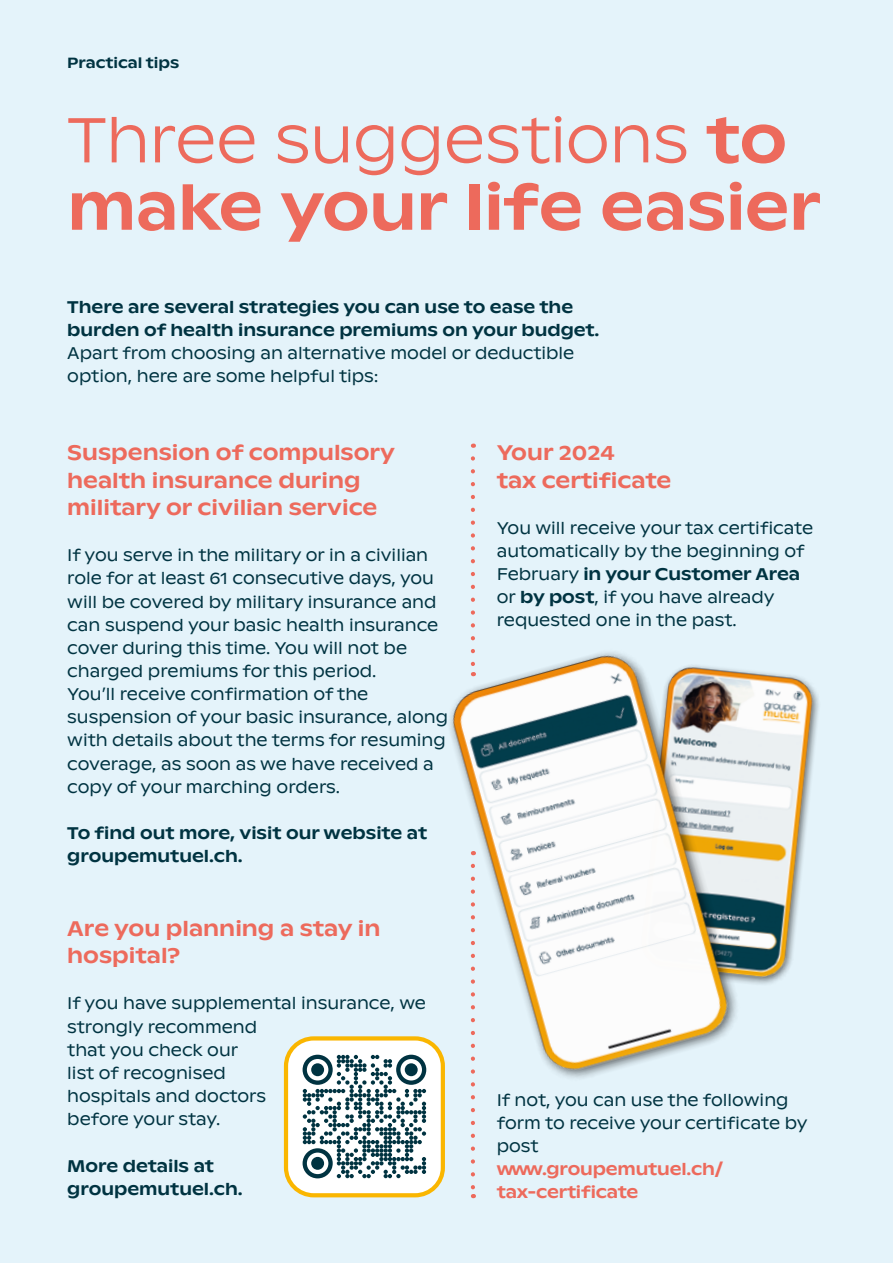
<style>
.page{position:relative;width:893px;height:1263px;background:#e4f3fa}
.page>*{position:absolute;margin:0;border:0;box-sizing:border-box;transform-origin:0 0}
.t1{font:500 63.15px/67.3px "ABC Ginto Nord";letter-spacing:-.005em;color:#ed6a5c}
.t2{font:500 21px/27.3px "ABC Ginto Nord";color:#ed6a5c}
.t3{font:16.8px/23.1px "ABC Ginto Nord";color:#003341}
.t4{font:500 16.8px/23.1px "ABC Ginto Nord";color:#003341}
.t5{font:500 16.8px/23.1px "ABC Ginto Nord";letter-spacing:-.01em;color:#ed6a5c}
.t6{font:500 14.7px "ABC Ginto Nord";color:#003341}
.s1{font-weight:300}
.s2{font-weight:500}
</style>
<div class="page">
<div style="left:286px;top:1038px;width:157px;height:157px;background:#fff;border-radius:28px"></div>
<div style="left:284px;top:1036px;width:161px;height:161px;border:4px solid #fab600;border-radius:28px"></div>
<svg style="left:303px;top:1055px;width:123px;height:123px"></svg>
<img style="left:773px;top:674px;width:46px;height:308px">
<img style="left:407px;top:612px;width:366px;height:507px">
<svg style="left:471px;top:458px;width:4px;height:218px"></svg>
<svg style="left:471px;top:866px;width:4px;height:332px"></svg>
<p class="t6" style="left:67px;top:53px;width:114px">Practical tips</p>
<h1 class="t1" style="left:67px;top:106px;width:755px"><span class="s1">Three suggestions</span> to make your life easier</h1>
<p class="t4" style="left:67px;top:295px;width:534px">There are several strategies you can use to ease the burden of health insurance premiums on your budget.</p>
<p class="t3" style="left:67px;top:342px;width:509px">Apart from choosing an alternative model or deductible option, here are some helpful tips:</p>
<p class="t2" style="left:67px;top:439px;width:329px">Suspension of compulsory health insurance during military or civilian service</p>
<p class="t3" style="left:67px;top:544px;width:382px">If you serve in the military or in a civilian role for at least 61 consecutive days, you will be covered by military insurance and can suspend your basic health insurance cover during this time. You will not be charged premiums for this period.<br>You’ll receive confirmation of the suspension of your basic insurance, along with details about the terms for resuming coverage, as soon as we have received a copy of your marching orders.</p>
<p class="t4" style="left:67px;top:821px;width:361px">To find out more, visit our website at groupemutuel.ch.</p>
<p class="t2" style="left:67px;top:914px;width:315px">Are you planning a stay in hospital?</p>
<p class="t3" style="left:67px;top:992px;width:360px">If you have supplemental insurance, we strongly recommend<br>that you check our<br>list of recognised<br>hospitals and doctors<br>before your stay.</p>
<p class="t4" style="left:67px;top:1154px;width:177px">More details at groupemutuel.ch.</p>
<p class="t2" style="left:497px;top:439px;width:176px">Your 2024<br>tax certificate</p>
<p class="t3" style="left:497px;top:516px;width:318px">You will receive your tax certificate automatically by the beginning of<br>February <span class="s2">in your Customer Area </span>or <span class="s2">by post</span>, if you have already requested one in the past.</p>
<p class="t3" style="left:497px;top:1088px;width:312px">If not, you can use the following form to receive your certificate by post</p>
<p class="t5" style="left:497px;top:1157px;width:228px">www.groupemutuel.ch/ tax-certificate</p>
</div>
